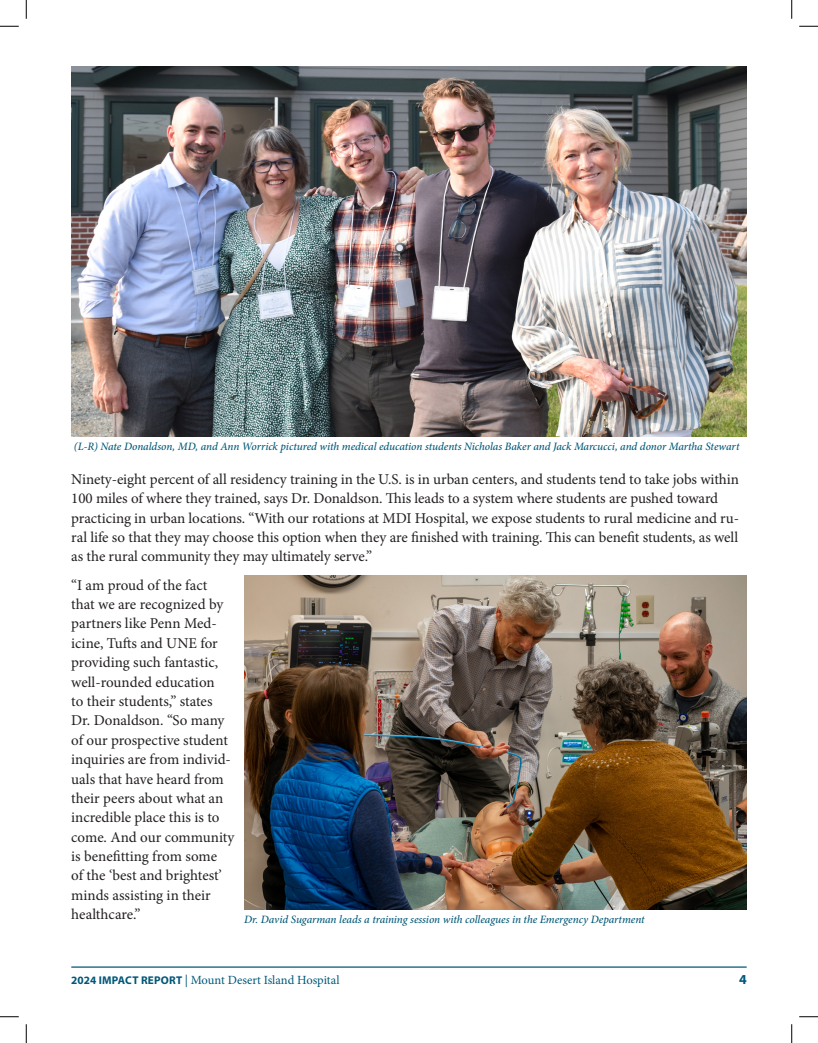
<style>
.page{position:relative;width:818px;height:1043px;background:#fff}
.page>*{position:absolute;margin:0;border:0;box-sizing:border-box;transform-origin:0 0}
.AR_paragraph{font:15px/19.4px "Minion Pro";letter-spacing:-.005em;color:#231f20}
.t1{font:700 13.75px "Myriad Pro";color:#015878}
.t2{font:12.5px "Minion Pro";letter-spacing:-.005em;color:#015878}
.t3{font:italic 500 11.25px "Minion Pro";letter-spacing:-.005em;color:#015878}
.s1{font-family:"Myriad Pro";font-weight:700;font-size:11.25px}
</style>
<div class="page">
<hr style="left:71px;top:966px;width:675px;height:1px;background:#015878">
<img style="left:71px;top:66px;width:675px;height:371px">
<img style="left:244px;top:575px;width:502px;height:334px">
<svg style="left:0;top:25px;width:19px;height:2px"></svg>
<svg style="left:799px;top:25px;width:19px;height:2px"></svg>
<svg style="left:0;top:1016px;width:19px;height:1px"></svg>
<svg style="left:799px;top:1016px;width:19px;height:1px"></svg>
<svg style="left:25px;top:0;width:2px;height:19px"></svg>
<svg style="left:25px;top:1024px;width:2px;height:18px"></svg>
<svg style="left:791px;top:0;width:1px;height:19px"></svg>
<svg style="left:791px;top:1024px;width:1px;height:18px"></svg>
<p class="t3" style="left:74px;top:439px;width:667px">(L-R) Nate Donaldson, MD, and Ann Worrick pictured with medical education students Nicholas Baker and Jack Marcucci, and donor Martha Stewart</p>
<p class="AR_paragraph" style="left:71px;top:469px;width:669px">Ninety-eight percent of all residency training in the U.S. is in urban centers, and students tend to take jobs within 100 miles of where they trained, says Dr. Donaldson. This leads to a system where students are pushed toward practicing in urban locations. “With our rotations at MDI Hospital, we expose students to rural medicine and ru&shy;ral life so that they may choose this option when they are finished with training. This can benefit students, as well as the rural community they may ultimately serve.”</p>
<p class="AR_paragraph" style="left:71px;top:575px;width:164px">“I am proud of the fact that we are recognized by partners like Penn Med&shy;icine, Tufts and UNE for providing such fantastic, well-rounded education<br>to their students,” states<br>Dr. Donaldson. “So many of our prospective student inquiries are from individ&shy;uals that have heard from their peers about what an incredible place this is to come. And our community is benefitting from some<br>of the ‘best and brightest’ minds assisting in their healthcare.”</p>
<p class="t3" style="left:244px;top:911px;width:402px">Dr. David Sugarman leads a training session with colleagues in the Emergency Department</p>
<p class="t2" style="left:71px;top:971px;width:270px"><span class="s1">2024 IMPACT REPORT</span> | Mount Desert Island Hospital</p>
<p class="t1" style="left:739px;top:970px;width:9px">4</p>
</div>
